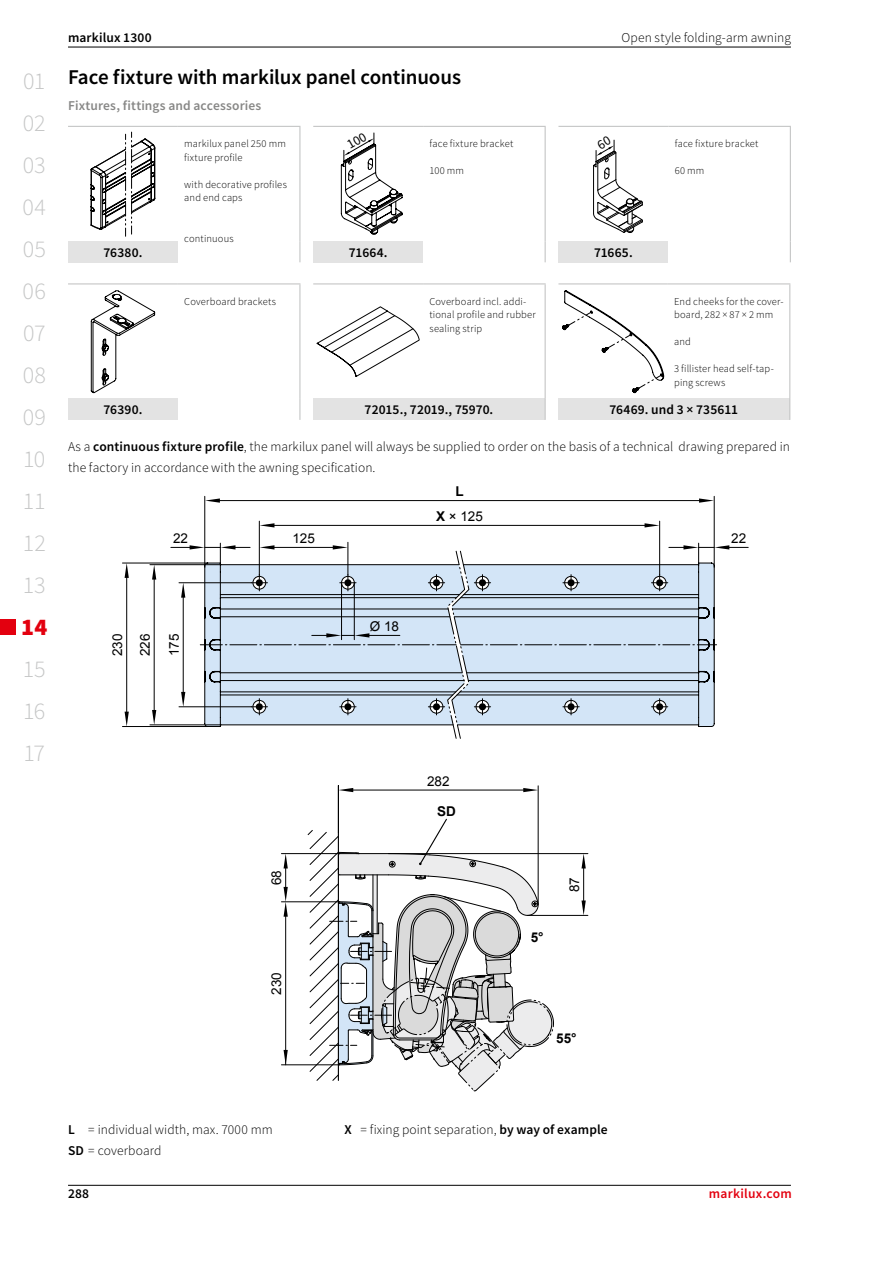
<style>
.page{position:relative;width:893px;height:1263px;background:#fff}
.page>*{position:absolute;margin:0;border:0;box-sizing:border-box;transform-origin:0 0}
.t1{font:300 24px/42px "Source Sans Pro";color:#c5c6c6;text-align:justify}
.t2{font:900 24px "Source Sans Pro";color:#e3000f}
.t3{font:600 21px "Source Sans Pro";letter-spacing:-.005em;color:#000}
.t4{font:300 13.5px/21px "Source Sans Pro";letter-spacing:.005em;color:#000}
.t5{font:600 13.5px "Source Sans Pro";letter-spacing:.01em;color:#000}
.t6{font:13.5px/27.5px "Arial";color:#000}
.t7{font:600 13.5px "Source Sans Pro";letter-spacing:.01em;color:#878786}
.t8{font:600 13.5px "Source Sans Pro";letter-spacing:.02em;color:#e3000f}
.t9{font:700 13.5px "Arial";color:#000}
.t10{font:300 10.5px/13.5px "Source Sans Pro";letter-spacing:.015em;color:#000}
.s1{font-weight:600}
.s2{font-weight:700}
</style>
<div class="page">
<div style="left:0;top:619px;width:16px;height:16px;background:#e3000f"></div>
<hr style="left:68px;top:1185px;width:723px;height:1px;background:#000">
<hr style="left:68px;top:47px;width:723px;height:1px;background:#000">
<div style="left:558px;top:241px;width:110px;height:21px;background:#e3e3e3"></div>
<hr style="left:558px;top:126px;width:110px;height:1px;background:#c5c6c6">
<hr style="left:668px;top:126px;width:123px;height:1px;background:#c5c6c6">
<hr style="left:790px;top:127px;width:1px;height:114px;background:#c5c6c6">
<svg style="left:790px;top:241px;width:1px;height:21px"></svg>
<div style="left:313px;top:241px;width:110px;height:21px;background:#e3e3e3"></div>
<hr style="left:313px;top:126px;width:110px;height:1px;background:#c5c6c6">
<hr style="left:423px;top:126px;width:123px;height:1px;background:#c5c6c6">
<hr style="left:545px;top:127px;width:1px;height:114px;background:#c5c6c6">
<svg style="left:545px;top:241px;width:1px;height:21px"></svg>
<svg style="left:339px;top:788px;width:14px;height:4px"></svg>
<svg style="left:523px;top:788px;width:15px;height:4px"></svg>
<svg style="left:581px;top:854px;width:5px;height:14px"></svg>
<svg style="left:581px;top:900px;width:5px;height:15px"></svg>
<svg style="left:284px;top:1050px;width:4px;height:14px"></svg>
<hr style="left:583px;top:861px;width:1px;height:47px;background:#000">
<hr style="left:389px;top:853px;width:199px;height:1px;background:#000">
<hr style="left:527px;top:915px;width:61px;height:1px;background:#000">
<hr style="left:346px;top:790px;width:185px;height:1px;background:#000">
<hr style="left:538px;top:786px;width:1px;height:119px;background:#000">
<hr style="left:338px;top:785px;width:1px;height:47px;background:#000">
<svg style="left:284px;top:854px;width:4px;height:63px"></svg>
<hr style="left:281px;top:853px;width:59px;height:1px;background:#000">
<hr style="left:281px;top:901px;width:59px;height:1px;background:#000">
<hr style="left:285px;top:911px;width:1px;height:154px;background:#000">
<hr style="left:281px;top:1064px;width:59px;height:1px;background:#000">
<svg style="left:307px;top:818px;width:247px;height:274px"></svg>
<hr style="left:215px;top:500px;width:489px;height:1px;background:#000">
<hr style="left:714px;top:496px;width:1px;height:71px;background:#000">
<hr style="left:204px;top:496px;width:1px;height:71px;background:#000">
<hr style="left:266px;top:525px;width:387px;height:1px;background:#000">
<hr style="left:659px;top:521px;width:1px;height:54px;background:#000">
<hr style="left:259px;top:521px;width:1px;height:54px;background:#000">
<hr style="left:348px;top:542px;width:1px;height:33px;background:#000">
<hr style="left:154px;top:575px;width:1px;height:140px;background:#000">
<hr style="left:150px;top:725px;width:71px;height:1px;background:#000">
<hr style="left:150px;top:564px;width:71px;height:1px;background:#000">
<hr style="left:126px;top:575px;width:1px;height:140px;background:#000">
<hr style="left:122px;top:563px;width:86px;height:1px;background:#000">
<hr style="left:122px;top:726px;width:86px;height:1px;background:#000">
<svg style="left:699px;top:498px;width:15px;height:5px"></svg>
<svg style="left:125px;top:563px;width:4px;height:15px"></svg>
<svg style="left:125px;top:712px;width:4px;height:14px"></svg>
<svg style="left:152px;top:565px;width:4px;height:14px"></svg>
<svg style="left:152px;top:710px;width:4px;height:15px"></svg>
<svg style="left:205px;top:498px;width:15px;height:5px"></svg>
<svg style="left:645px;top:523px;width:14px;height:4px"></svg>
<svg style="left:260px;top:523px;width:14px;height:4px"></svg>
<svg style="left:171px;top:543px;width:577px;height:196px"></svg>
<div style="left:68px;top:399px;width:110px;height:21px;background:#e3e3e3"></div>
<hr style="left:68px;top:283px;width:110px;height:1px;background:#c5c6c6">
<hr style="left:178px;top:283px;width:122px;height:1px;background:#c5c6c6">
<hr style="left:299px;top:284px;width:1px;height:115px;background:#c5c6c6">
<svg style="left:299px;top:399px;width:1px;height:21px"></svg>
<svg style="left:90px;top:290px;width:65px;height:104px"></svg>
<div style="left:313px;top:399px;width:232px;height:21px;background:#e3e3e3"></div>
<hr style="left:313px;top:283px;width:110px;height:1px;background:#c5c6c6">
<hr style="left:423px;top:283px;width:123px;height:1px;background:#c5c6c6">
<hr style="left:545px;top:284px;width:1px;height:115px;background:#c5c6c6">
<svg style="left:545px;top:399px;width:1px;height:21px"></svg>
<svg style="left:316px;top:306px;width:104px;height:71px"></svg>
<div style="left:558px;top:399px;width:232px;height:21px;background:#e3e3e3"></div>
<hr style="left:558px;top:283px;width:110px;height:1px;background:#c5c6c6">
<svg style="left:789px;top:399px;width:1px;height:21px"></svg>
<hr style="left:668px;top:283px;width:122px;height:1px;background:#c5c6c6">
<hr style="left:789px;top:284px;width:1px;height:115px;background:#c5c6c6">
<svg style="left:562px;top:290px;width:102px;height:104px"></svg>
<div style="left:68px;top:241px;width:110px;height:21px;background:#e3e3e3"></div>
<hr style="left:68px;top:126px;width:110px;height:1px;background:#c5c6c6">
<hr style="left:178px;top:126px;width:122px;height:1px;background:#c5c6c6">
<hr style="left:299px;top:127px;width:1px;height:114px;background:#c5c6c6">
<svg style="left:299px;top:241px;width:1px;height:21px"></svg>
<svg style="left:90px;top:132px;width:66px;height:104px"></svg>
<svg style="left:593px;top:139px;width:50px;height:94px"></svg>
<svg style="left:341px;top:132px;width:62px;height:103px"></svg>
<h1 class="t1" style="left:23px;top:60px;width:25px">01<br>02<br>03<br>04<br>05<br>06<br>07<br>08<br>09<br>10<br>11<br>12<br>13</h1>
<h1 class="t2" style="left:21px;top:610px;width:28px">14</h1>
<h1 class="t1" style="left:23px;top:648px;width:25px">15<br>16<br>17</h1>
<p class="t5" style="left:68px;top:28px;width:85px">markilux 1300</p>
<p class="t4" style="left:622px;top:27px;width:171px">Open style folding-arm awning</p>
<h2 class="t3" style="left:68px;top:63px;width:395px">Face fixture with markilux panel continuous</h2>
<p class="t7" style="left:68px;top:97px;width:195px">Fixtures, fittings and accessories</p>
<p class="t10" style="left:184px;top:137px;width:103px">markilux panel 250 mm fixture profile</p>
<p class="t10" style="left:184px;top:177px;width:104px">with decorative profiles and end caps</p>
<p class="t10" style="left:184px;top:231px;width:51px">continuous</p>
<p class="t10" style="left:429px;top:137px;width:85px">face fixture bracket</p>
<p class="t10" style="left:429px;top:164px;width:36px">100 mm</p>
<p class="t10" style="left:675px;top:137px;width:85px">face fixture bracket</p>
<p class="t10" style="left:675px;top:164px;width:31px">60 mm</p>
<p class="t5" style="left:103px;top:244px;width:40px">76380.</p>
<p class="t5" style="left:349px;top:244px;width:40px">71664.</p>
<p class="t5" style="left:594px;top:244px;width:40px">71665.</p>
<p class="t5" style="left:103px;top:401px;width:40px">76390.</p>
<p class="t10" style="left:184px;top:294px;width:93px">Coverboard brackets</p>
<p class="t10" style="left:429px;top:294px;width:108px">Coverboard incl. addi&shy;tional profile and rubber sealing strip</p>
<p class="t5" style="left:364px;top:401px;width:130px">72015., 72019., 75970.</p>
<p class="t10" style="left:674px;top:294px;width:111px">End cheeks for the cover&shy;board, 282 × 87 × 2 mm</p>
<p class="t10" style="left:674px;top:335px;width:18px">and</p>
<p class="t10" style="left:674px;top:362px;width:101px">3 fillister head self-tap&shy;ping screws</p>
<p class="t5" style="left:609px;top:401px;width:130px">76469. und 3 × 735611</p>
<p class="t4" style="left:68px;top:436px;width:723px">As a <span class="s1">continuous fixture profile</span>, the markilux panel will always be supplied to order on the basis of a technical drawing prepared in the factory in accordance with the awning specification.</p>
<p class="t9" style="left:455px;top:482px;width:10px">L</p>
<p class="t6" style="left:436px;top:503px;width:48px"><span class="s2">X</span> × 125</p>
<p class="t6" style="left:173px;top:525px;width:17px">22</p>
<p class="t6" style="left:731px;top:525px;width:17px">22</p>
<p class="t6" style="left:292px;top:525px;width:24px">125</p>
<p class="t6" style="left:104px;top:656px;width:24px;rotate:-90deg">230<br>226</p>
<p class="t6" style="left:161px;top:656px;width:24px;rotate:-90deg">175</p>
<p class="t6" style="left:370px;top:613px;width:31px">Ø 18</p>
<p class="t6" style="left:427px;top:767px;width:24px">282</p>
<p class="t9" style="left:437px;top:802px;width:20px">SD</p>
<p class="t6" style="left:263px;top:885px;width:17px;rotate:-90deg">68</p>
<p class="t6" style="left:263px;top:994px;width:24px;rotate:-90deg">230</p>
<p class="t9" style="left:531px;top:928px;width:14px">5°</p>
<p class="t6" style="left:561px;top:892px;width:17px;rotate:-90deg">87</p>
<p class="t9" style="left:556px;top:1030px;width:22px">55°</p>
<p class="t4" style="left:68px;top:1119px;width:206px"><span class="s1">L</span> = individual width, max. 7000 mm<br><span class="s1">SD</span> = coverboard</p>
<p class="t4" style="left:344px;top:1119px;width:265px"><span class="s1">X</span> = fixing point separation, <span class="s1">by way of example</span></p>
<p class="t5" style="left:68px;top:1185px;width:23px">288</p>
<p class="t8" style="left:709px;top:1185px;width:85px">markilux.com</p>
</div>
